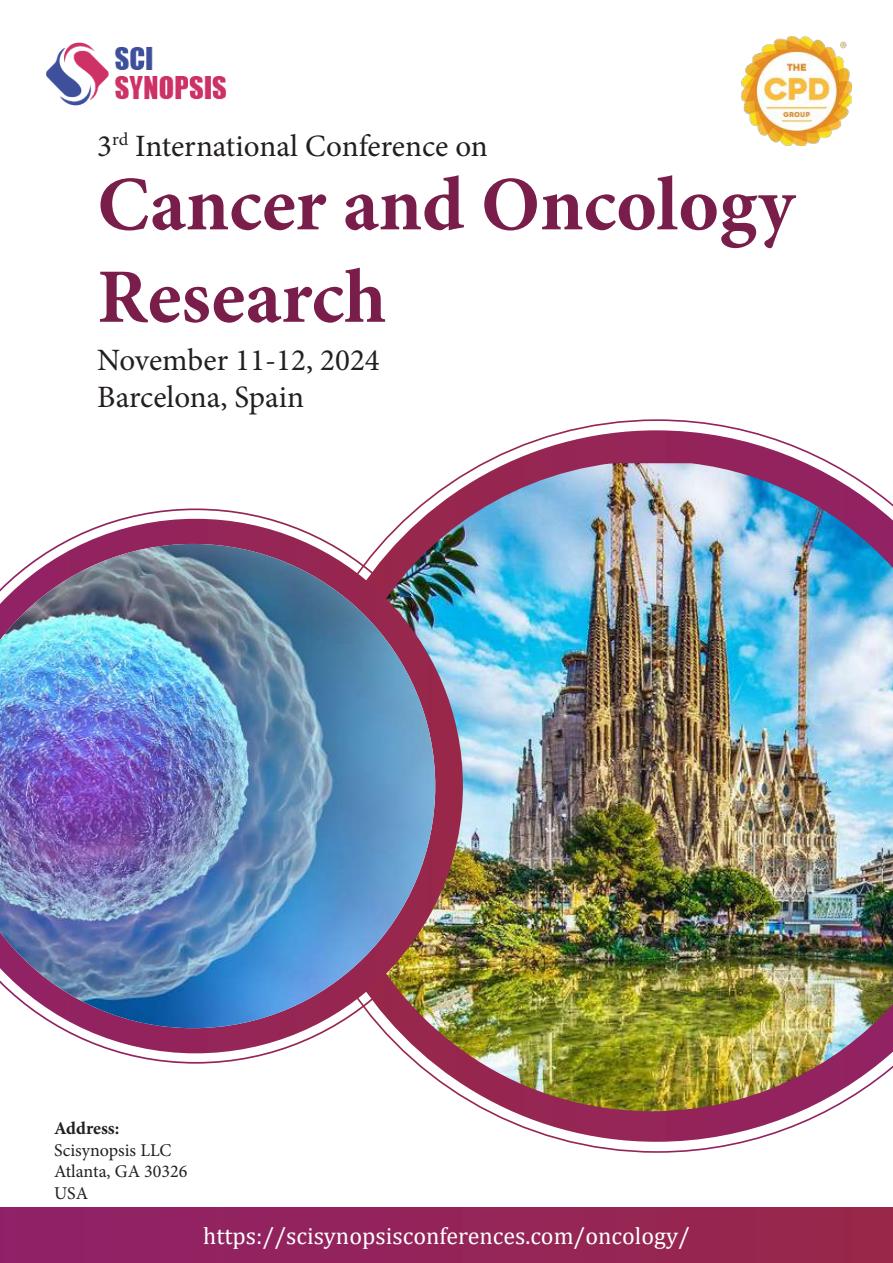
<style>
.page{position:relative;width:893px;height:1263px;background:#fff}
.page>*{position:absolute;margin:0;border:0;box-sizing:border-box;transform-origin:0 0}
.t1{font:700 76.95px/92.4px "Minion Pro";color:#791e4b}
.t2{font:31.05px/37.3px "Minion Pro";color:#231f20}
.t3{font:24px "Cambria";color:#fff}
.t4{font:18px/21.6px "Minion Pro";color:#231f20}
.t5{font:700 18px "Minion Pro";color:#231f20}
</style>
<div class="page">
<div style="left:0;top:1207px;width:893px;height:56px;background:linear-gradient(to right,#902169,#982849)"></div>
<svg style="left:486px;top:430px;width:342px;height:712px"></svg>
<img style="left:404px;top:463px;width:489px;height:648px">
<img style="left:59px;top:519px;width:404px;height:534px">
<img style="left:0;top:544px;width:435px;height:484px">
<img style="left:46px;top:42px;width:181px;height:64px">
<img style="left:742px;top:36px;width:109px;height:110px">
<p class="t2" style="left:97px;top:127px;width:392px">3<sup>rd</sup> International Conference on</p>
<h1 class="t1" style="left:97px;top:158px;width:699px">Cancer and Oncology<br>Research</h1>
<p class="t2" style="left:97px;top:341px;width:284px">November 11-12, 2024<br>Barcelona, Spain</p>
<p class="t5" style="left:54px;top:1115px;width:67px">Address:</p>
<p class="t4" style="left:54px;top:1139px;width:135px">Scisynopsis LLC<br>Atlanta, GA 30326<br>USA</p>
<p class="t3" style="left:203px;top:1222px;width:488px">https://scisynopsisconferences.com/oncology/</p>
</div>
